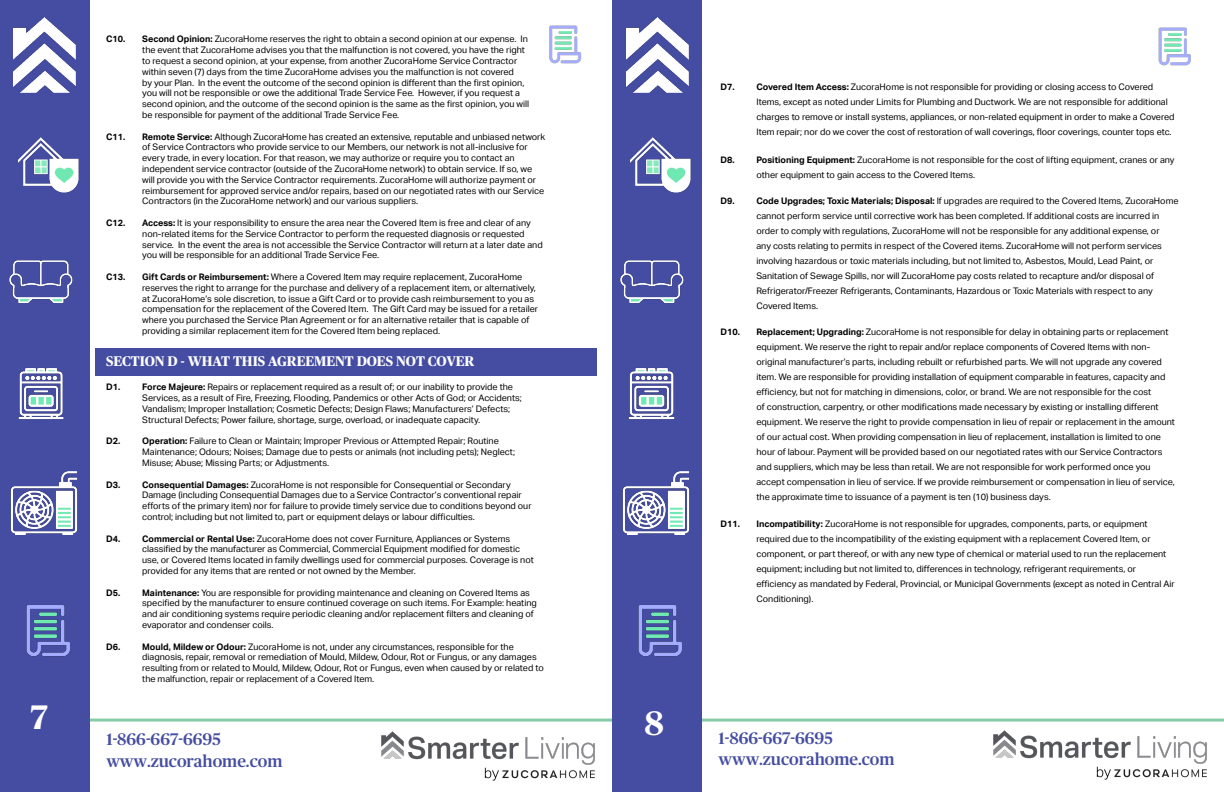
<style>
.page{position:relative;width:1224px;height:792px;background:#fff}
.page>*{position:absolute;margin:0;border:0;box-sizing:border-box;transform-origin:0 0}
.t1{font:700 34px "Publico Headline";color:#fff}
.t2{font:500 16.8px/21.2px "Publico Headline";color:#444da1}
.t3{font:700 14px "Publico Headline";color:#fff}
.t4{font:9px/10.8px "Aktiv Grotesk";color:#000}
.t5{font:700 9px "Aktiv Grotesk";color:#000}
.s1{font-weight:700}
</style>
<div class="page">
<hr style="left:46px;top:719px;width:583px;height:3px;background:#86cca7">
<hr style="left:658px;top:719px;width:566px;height:3px;background:#86cca7">
<div style="left:0;top:0;width:90px;height:792px;background:#444da1"></div>
<img style="left:18px;top:137px;width:61px;height:56px">
<img style="left:18px;top:368px;width:46px;height:52px">
<img style="left:9px;top:260px;width:64px;height:44px">
<img style="left:10px;top:471px;width:68px;height:64px">
<img style="left:26px;top:605px;width:44px;height:52px">
<div style="left:612px;top:0;width:90px;height:792px;background:#444da1"></div>
<img style="left:630px;top:137px;width:61px;height:56px">
<img style="left:628px;top:368px;width:47px;height:52px">
<img style="left:620px;top:260px;width:64px;height:44px">
<img style="left:622px;top:471px;width:68px;height:64px">
<img style="left:638px;top:605px;width:44px;height:52px">
<div style="left:95px;top:348px;width:502px;height:28px;background:#444da1"></div>
<img style="left:381px;top:731px;width:214px;height:50px">
<img style="left:993px;top:730px;width:214px;height:50px">
<img style="left:14px;top:18px;width:62px;height:74px">
<img style="left:627px;top:18px;width:62px;height:74px">
<img style="left:549px;top:25px;width:33px;height:39px">
<img style="left:1158px;top:27px;width:33px;height:39px">
<p class="t5" style="left:106px;top:34px;width:21px">C10.</p>
<p class="t4" style="left:142px;top:34px;width:389px"><span class="s1">Second Opinion:</span> ZucoraHome reserves the right to obtain a second opinion at our expense. In the event that ZucoraHome advises you that the malfunction is not covered, you have the right to request a second opinion, at your expense, from another ZucoraHome Service Contractor within seven (7) days from the time ZucoraHome advises you the malfunction is not covered<br>by your Plan. In the event the outcome of the second opinion is different than the first opinion, you will not be responsible or owe the additional Trade Service Fee. However, if you request a second opinion, and the outcome of the second opinion is the same as the first opinion, you will be responsible for payment of the additional Trade Service Fee.</p>
<p class="t5" style="left:106px;top:131px;width:21px">C11.</p>
<p class="t4" style="left:142px;top:131px;width:405px"><span class="s1">Remote Service:</span> Although ZucoraHome has created an extensive, reputable and unbiased network of Service Contractors who provide service to our Members, our network is not all-inclusive for every trade, in every location. For that reason, we may authorize or require you to contact an independent service contractor (outside of the ZucoraHome network) to obtain service. If so, we will provide you with the Service Contractor requirements. ZucoraHome will authorize payment or reimbursement for approved service and/or repairs, based on our negotiated rates with our Service Contractors (in the ZucoraHome network) and our various suppliers.</p>
<p class="t5" style="left:106px;top:218px;width:21px">C12.</p>
<p class="t4" style="left:142px;top:218px;width:402px"><span class="s1">Access:</span> It is your responsibility to ensure the area near the Covered Item is free and clear of any non-related items for the Service Contractor to perform the requested diagnosis or requested service. In the event the area is not accessible the Service Contractor will return at a later date and you will be responsible for an additional Trade Service Fee.</p>
<p class="t5" style="left:106px;top:272px;width:21px">C13.</p>
<p class="t4" style="left:142px;top:272px;width:397px"><span class="s1">Gift Cards or Reimbursement:</span> Where a Covered Item may require replacement, ZucoraHome reserves the right to arrange for the purchase and delivery of a replacement item, or alternatively, at ZucoraHome’s sole discretion, to issue a Gift Card or to provide cash reimbursement to you as compensation for the replacement of the Covered Item. The Gift Card may be issued for a retailer where you purchased the Service Plan Agreement or for an alternative retailer that is capable of providing a similar replacement item for the Covered Item being replaced.</p>
<h3 class="t3" style="left:106px;top:352px;width:370px">SECTION D - WHAT THIS AGREEMENT DOES NOT COVER</h3>
<p class="t5" style="left:106px;top:382px;width:16px">D1.</p>
<p class="t4" style="left:142px;top:382px;width:381px"><span class="s1">Force Majeure:</span> Repairs or replacement required as a result of; or our inability to provide the Services, as a result of Fire, Freezing, Flooding, Pandemics or other Acts of God; or Accidents; Vandalism; Improper Installation; Cosmetic Defects; Design Flaws; Manufacturers’ Defects; Structural Defects; Power failure, shortage, surge, overload, or inadequate capacity.</p>
<p class="t5" style="left:106px;top:436px;width:16px">D2.</p>
<p class="t4" style="left:142px;top:436px;width:374px"><span class="s1">Operation:</span> Failure to Clean or Maintain; Improper Previous or Attempted Repair; Routine<br>Maintenance; Odours; Noises; Damage due to pests or animals (not including pets); Neglect;<br>Misuse; Abuse; Missing Parts; or Adjustments.</p>
<p class="t5" style="left:106px;top:479px;width:16px">D3.</p>
<p class="t4" style="left:142px;top:479px;width:391px"><span class="s1">Consequential Damages:</span> ZucoraHome is not responsible for Consequential or Secondary Damage (including Consequential Damages due to a Service Contractor’s conventional repair efforts of the primary item) nor for failure to provide timely service due to conditions beyond our control; including but not limited to, part or equipment delays or labour difficulties.</p>
<p class="t5" style="left:106px;top:533px;width:16px">D4.</p>
<p class="t4" style="left:142px;top:533px;width:393px"><span class="s1">Commercial or Rental Use:</span> ZucoraHome does not cover Furniture, Appliances or Systems classified by the manufacturer as Commercial, Commercial Equipment modified for domestic use, or Covered Items located in family dwellings used for commercial purposes. Coverage is not provided for any items that are rented or not owned by the Member.</p>
<p class="t5" style="left:106px;top:587px;width:16px">D5.</p>
<p class="t4" style="left:142px;top:587px;width:396px"><span class="s1">Maintenance:</span> You are responsible for providing maintenance and cleaning on Covered Items as specified by the manufacturer to ensure continued coverage on such items. For Example: heating and air conditioning systems require periodic cleaning and/or replacement filters and cleaning of evaporator and condenser coils.</p>
<p class="t5" style="left:106px;top:641px;width:16px">D6.</p>
<p class="t4" style="left:142px;top:641px;width:403px"><span class="s1">Mould, Mildew or Odour:</span> ZucoraHome is not, under any circumstances, responsible for the diagnosis, repair, removal or remediation of Mould, Mildew, Odour, Rot or Fungus, or any damages resulting from or related to Mould, Mildew, Odour, Rot or Fungus, even when caused by or related to the malfunction, repair or replacement of a Covered Item.</p>
<p class="t5" style="left:720px;top:82px;width:16px">D7.</p>
<p class="t4" style="left:756px;top:80px;width:420px;line-height:15px"><span class="s1">Covered Item Access:</span> ZucoraHome is not responsible for providing or closing access to Covered Items, except as noted under Limits for Plumbing and Ductwork. We are not responsible for additional charges to remove or install systems, appliances, or non-related equipment in order to make a Covered Item repair; nor do we cover the cost of restoration of wall coverings, floor coverings, counter tops etc.</p>
<p class="t5" style="left:720px;top:155px;width:16px">D8.</p>
<p class="t4" style="left:756px;top:153px;width:420px;line-height:15px"><span class="s1">Positioning Equipment:</span> ZucoraHome is not responsible for the cost of lifting equipment, cranes or any other equipment to gain access to the Covered Items.</p>
<p class="t5" style="left:720px;top:196px;width:16px">D9.</p>
<p class="t4" style="left:756px;top:194px;width:424px;line-height:15px"><span class="s1">Code Upgrades; Toxic Materials; Disposal:</span> If upgrades are required to the Covered Items, ZucoraHome cannot perform service until corrective work has been completed. If additional costs are incurred in order to comply with regulations, ZucoraHome will not be responsible for any additional expense, or<br>any costs relating to permits in respect of the Covered items. ZucoraHome will not perform services involving hazardous or toxic materials including, but not limited to, Asbestos, Mould, Lead Paint, or Sanitation of Sewage Spills, nor will ZucoraHome pay costs related to recapture and/or disposal of Refrigerator/Freezer Refrigerants, Contaminants, Hazardous or Toxic Materials with respect to any Covered Items.</p>
<p class="t5" style="left:720px;top:327px;width:21px">D10.</p>
<p class="t4" style="left:756px;top:325px;width:420px;line-height:15px"><span class="s1">Replacement; Upgrading:</span> ZucoraHome is not responsible for delay in obtaining parts or replacement equipment. We reserve the right to repair and/or replace components of Covered Items with non&shy;original manufacturer’s parts, including rebuilt or refurbished parts. We will not upgrade any covered item. We are responsible for providing installation of equipment comparable in features, capacity and efficiency, but not for matching in dimensions, color, or brand. We are not responsible for the cost<br>of construction, carpentry, or other modifications made necessary by existing or installing different equipment. We reserve the right to provide compensation in lieu of repair or replacement in the amount of our actual cost. When providing compensation in lieu of replacement, installation is limited to one hour of labour. Payment will be provided based on our negotiated rates with our Service Contractors and suppliers, which may be less than retail. We are not responsible for work performed once you accept compensation in lieu of service. If we provide reimbursement or compensation in lieu of service, the approximate time to issuance of a payment is ten (10) business days.</p>
<p class="t5" style="left:720px;top:518px;width:21px">D11.</p>
<p class="t4" style="left:756px;top:516px;width:420px;line-height:15px"><span class="s1">Incompatibility:</span> ZucoraHome is not responsible for upgrades, components, parts, or equipment required due to the incompatibility of the existing equipment with a replacement Covered Item, or component, or part thereof, or with any new type of chemical or material used to run the replacement equipment; including but not limited to, differences in technology, refrigerant requirements, or efficiency as mandated by Federal, Provincial, or Municipal Governments (except as noted in Central Air Conditioning).</p>
<h1 class="t1" style="left:30px;top:693px;width:19px">7</h1>
<h1 class="t1" style="left:644px;top:699px;width:21px">8</h1>
<h2 class="t2" style="left:106px;top:728px;width:178px">1-866-667-6695 www.zucorahome.com</h2>
<h2 class="t2" style="left:719px;top:727px;width:178px">1-866-667-6695 www.zucorahome.com</h2>
</div>
